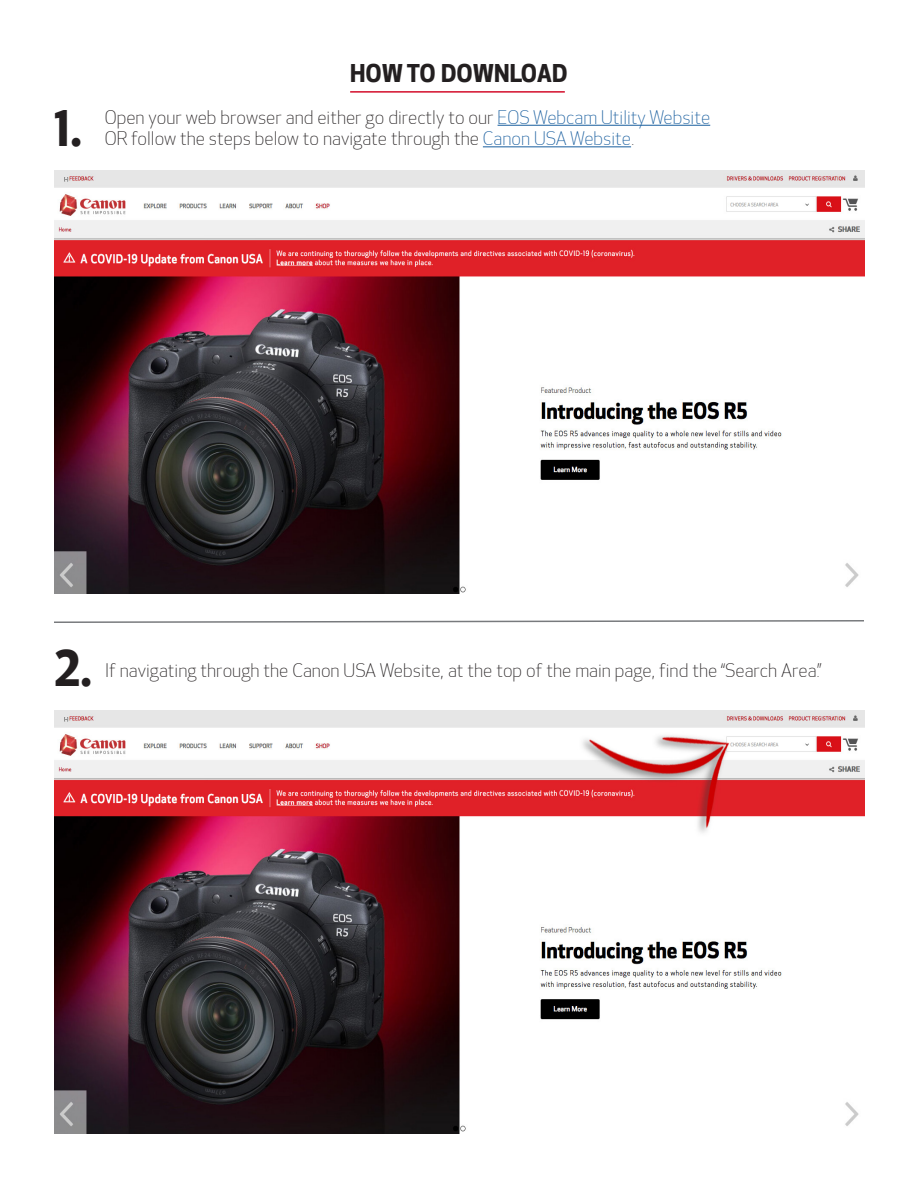
<style>
.page{position:relative;width:918px;height:1188px;background:#fff}
.page>*{position:absolute;margin:0;border:0;box-sizing:border-box;transform-origin:0 0}
.t1{font:700 48px "Optic Sans 401";color:#231f20}
.t2{font:700 24px "Optic Sans 401";color:#231f20}
.t3{font:300 18px "Optic Sans 101";color:#231f20}
.s1{color:#175d9e}
</style>
<div class="page">
<hr style="left:498px;top:125px;width:212px;height:1px;background:#175d9e">
<hr style="left:483px;top:147px;width:148px;height:1px;background:#175d9e">
<hr style="left:350px;top:91px;width:215px;height:2px;background:#d30d2b">
<img style="left:54px;top:171px;width:810px;height:423px">
<img style="left:54px;top:711px;width:810px;height:423px">
<svg style="left:54px;top:620px;width:810px;height:3px"></svg>
<p class="t1" style="left:54px;top:100px;width:30px">1.</p>
<p class="t2" style="left:350px;top:59px;width:219px">HOW TO DOWNLOAD</p>
<p class="t3" style="left:105px;top:107px;width:607px">Open your web browser and either go directly to our <span class="s1">EOS Webcam Utility Website</span></p>
<p class="t3" style="left:105px;top:129px;width:531px">OR follow the steps below to navigate through the <span class="s1">Canon USA Website</span>.</p>
<p class="t1" style="left:54px;top:640px;width:39px">2.</p>
<p class="t3" style="left:105px;top:661px;width:718px">If navigating through the Canon USA Website, at the top of the main page, find the “Search Area.”</p>
</div>
